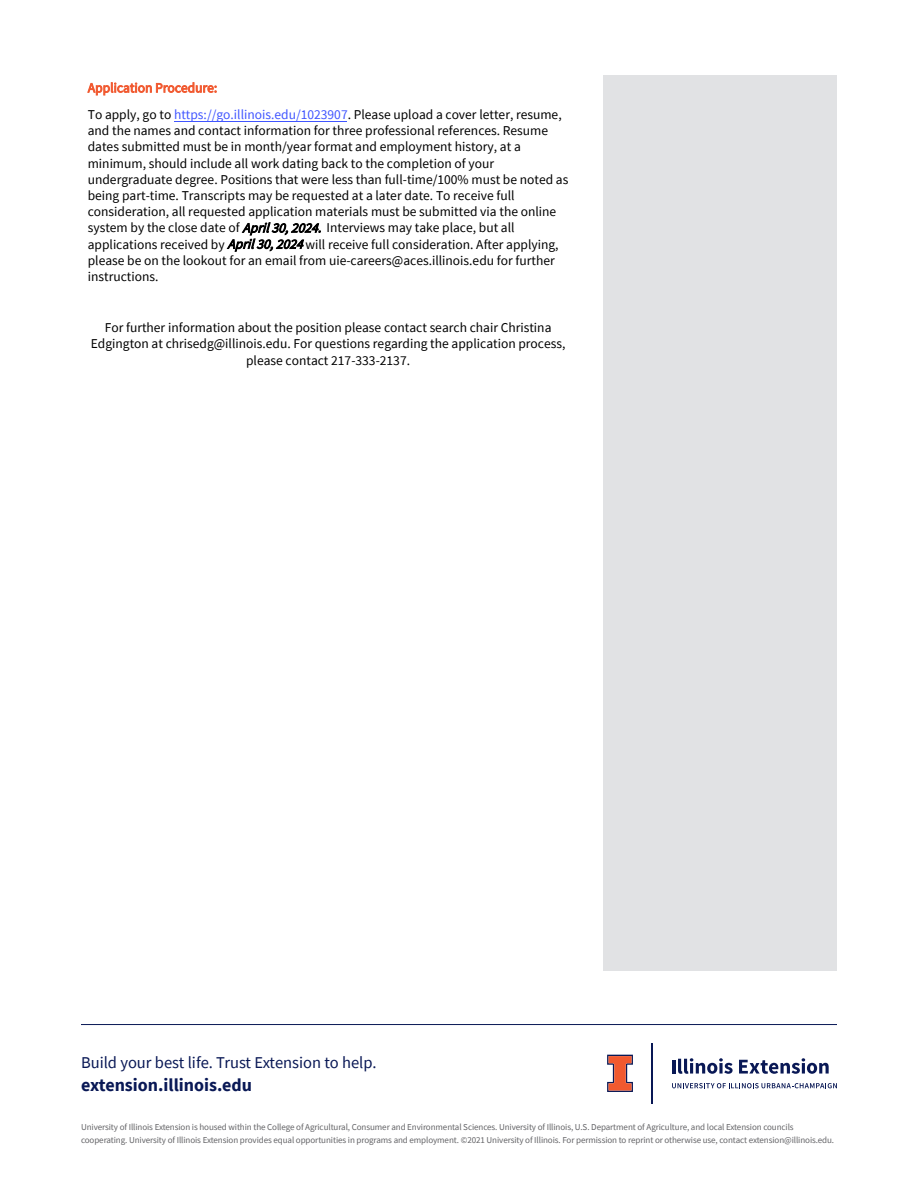
<style>
.page{position:relative;width:918px;height:1188px;background:#fff}
.page>*{position:absolute;margin:0;border:0;box-sizing:border-box;transform-origin:0 0}
.Body_Copy{font:700 18px "Source Sans Pro";color:#091855}
.Body_Copy-2{font:16.5px "Source Sans Pro";color:#091855}
.t1{font:13.5px/16.2px "Source Sans Pro";color:#000}
.t2{font:9px/13.5px "Source Sans Pro";letter-spacing:-.01em;color:#636366}
.s1{color:#f15a31}
.s2{color:#4055ff}
.s3{font-style:inherit}
.s4{font-style:italic}
</style>
<div class="page">
<hr style="left:81px;top:1024px;width:756px;height:1px;background:#091855">
<svg style="left:607px;top:1055px;width:26px;height:37px"></svg>
<hr style="left:652px;top:1043px;width:1px;height:60px;background:#091855">
<hr style="left:672px;top:1060px;width:3px;height:14px;background:#091855">
<svg style="left:678px;top:1058px;width:55px;height:16px"></svg>
<svg style="left:739px;top:1058px;width:90px;height:16px"></svg>
<svg style="left:672px;top:1083px;width:165px;height:5px"></svg>
<div style="left:603px;top:76px;width:234px;height:895px;background:#e1e2e4"></div>
<hr style="left:174px;top:121px;width:173px;height:1px;background:#4055ff">
<p class="t1" style="left:88px;top:74px;width:475px;line-height:26.7px"><span class="s1">Application Procedure:<br></span>To apply, go to <span class="s2">https://go.illinois.edu/1023907</span>. Please upload a cover letter, resume,</p>
<p class="t1" style="left:88px;top:122px;width:482px">and the names and contact information for three professional references. Resume dates submitted must be in month/year format and employment history, at a minimum, should include all work dating back to the completion of your undergraduate degree. Positions that were less than full-time/100% must be noted as being part-time. Transcripts may be requested at a later date. <span class="s3">To receive full consideration, all requested application materials must be submitted via the online system by the close date of</span> <span class="s4">April30,2024.</span> <span class="s3">Interviews may take place, but all applications received by</span> <span class="s4">April30,2024</span><span class="s3">will receive full consideration. After applying, please be on the lookout for an email from uie-careers@aces.illinois.edu for further instructions.</span></p>
<p class="t1" style="left:91px;top:320px;width:476px;text-align:center">For further information about the position please contact search chair Christina<br>Edgington at chrisedg@illinois.edu. For questions regarding the application process, please contact 217-333-2137.</p>
<p class="Body_Copy-2" style="left:81px;top:1052px;width:297px">Build your best life. Trust Extension to help.</p>
<p class="Body_Copy" style="left:81px;top:1073px;width:173px">extension.illinois.edu</p>
<p class="t2" style="left:81px;top:1120px;width:755px">University of Illinois Extension is housed within the College of Agricultural, Consumer and Environmental Sciences. University of Illinois, U.S. Department of Agriculture, and local Extension councils cooperating. University of Illinois Extension provides equal opportunities in programs and employment. ©2021 University of Illinois. For permission to reprint or otherwise use, contact extension@illinois.edu.</p>
</div>
